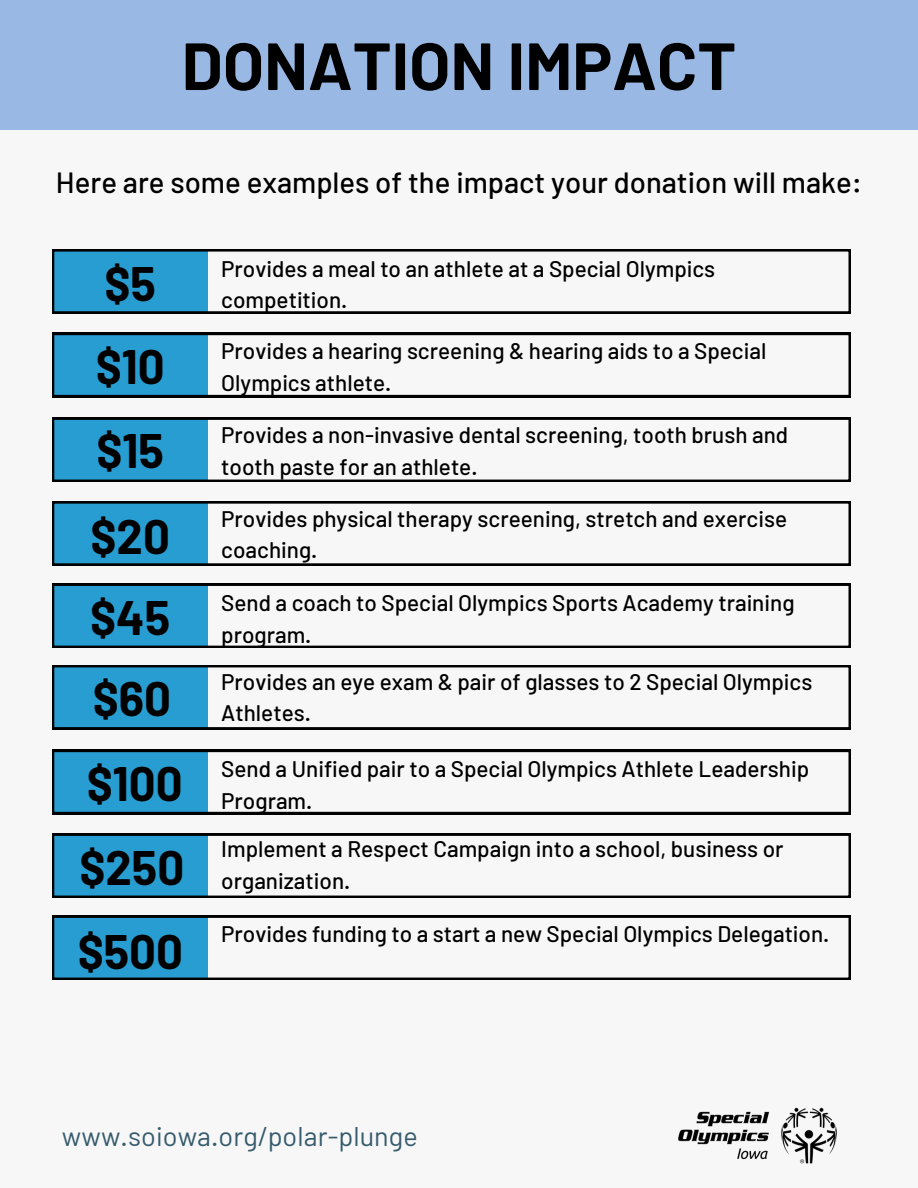
<style>
.page{position:relative;width:918px;height:1188px;background:#f7f7f7}
.page>*{position:absolute;margin:0;border:0;box-sizing:border-box;transform-origin:0 0}
.t1{font:700 66.6px "Barlow";color:#000}
.t2{font:700 47.25px/84.9px "Barlow";color:#000}
.t3{font:500 29.25px "Barlow";color:#000}
.t4{font:27px "Barlow";letter-spacing:.005em;color:#365b6d}
.t5{font:500 22.5px/31.5px "Barlow";color:#000}
</style>
<div class="page">
<div style="left:0;top:0;width:918px;height:129px;background:#99b9e4"></div>
<img style="left:678px;top:1107px;width:159px;height:57px">
<svg style="left:52px;top:249px;width:799px;height:64px"></svg>
<svg style="left:52px;top:333px;width:799px;height:64px"></svg>
<svg style="left:52px;top:418px;width:799px;height:64px"></svg>
<svg style="left:52px;top:501px;width:799px;height:65px"></svg>
<svg style="left:52px;top:584px;width:799px;height:64px"></svg>
<svg style="left:52px;top:665px;width:799px;height:64px"></svg>
<svg style="left:52px;top:750px;width:799px;height:64px"></svg>
<svg style="left:52px;top:834px;width:799px;height:64px"></svg>
<svg style="left:52px;top:916px;width:799px;height:64px"></svg>
<h1 class="t1" style="left:182px;top:23px;width:556px">DONATION IMPACT</h1>
<h3 class="t3" style="left:56px;top:164px;width:808px">Here are some examples of the impact your donation will make:</h3>
<h2 class="t2" style="left:104px;top:239px;width:53px">$5</h2>
<h2 class="t2" style="left:90px;top:323px;width:81px">$10 $15 $20</h2>
<h2 class="t2" style="left:90px;top:575px;width:82px;line-height:80.8px">$45 $60</h2>
<h2 class="t2" style="left:78px;top:741px;width:108px;line-height:83.8px;text-align:justify">$100 $250 $500</h2>
<p class="t5" style="left:221px;top:252px;width:496px">Provides a meal to an athlete at a Special Olympics competition.</p>
<p class="t5" style="left:221px;top:334px;width:547px">Provides a hearing screening &amp; hearing aids to a Special<br>Olympics athlete.</p>
<p class="t5" style="left:221px;top:418px;width:568px">Provides a non-invasive dental screening, tooth brush and tooth paste for an athlete.</p>
<p class="t5" style="left:221px;top:502px;width:567px">Provides physical therapy screening, stretch and exercise coaching.</p>
<p class="t5" style="left:221px;top:586px;width:575px">Send a coach to Special Olympics Sports Academy training program.</p>
<p class="t5" style="left:221px;top:665px;width:593px">Provides an eye exam &amp; pair of glasses to 2 Special Olympics<br>Athletes.</p>
<p class="t5" style="left:221px;top:752px;width:589px">Send a Unified pair to a Special Olympics Athlete Leadership<br>Program.</p>
<p class="t5" style="left:221px;top:833px;width:564px">Implement a Respect Campaign into a school, business or organization.</p>
<p class="t5" style="left:221px;top:917px;width:610px">Provides funding to a start a new Special Olympics Delegation.</p>
<p class="t4" style="left:62px;top:1119px;width:358px">www.soiowa.org/polar-plunge</p>
</div>
